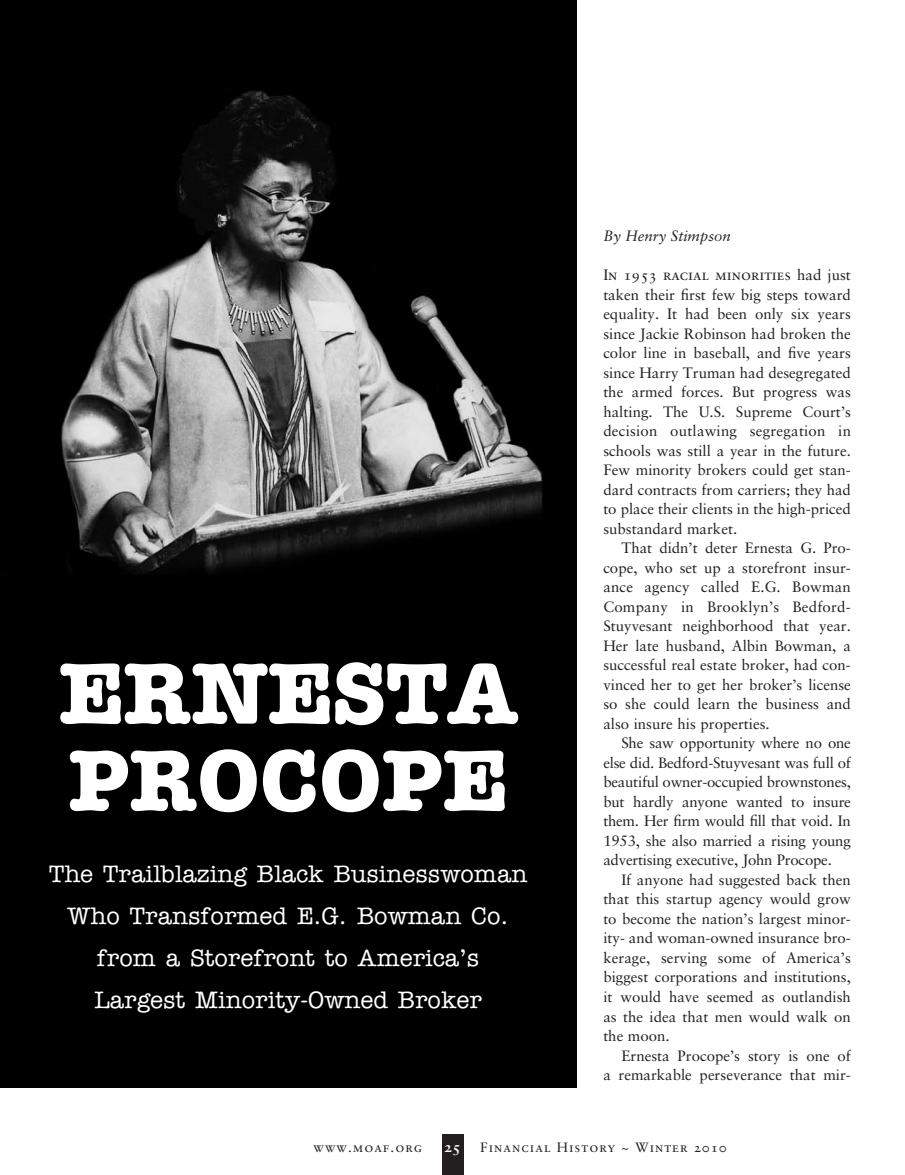
<style>
.page{position:relative;width:905px;height:1175px;background:#fff}
.page>*{position:absolute;margin:0;border:0;box-sizing:border-box;transform-origin:0 0}
.Headline{font:700 87px/87px "American Typewriter";color:#fff}
.Headline-2{font:500 24px/42px "American Typewriter";color:#fff;text-align:center}
.Text{font:15px/19.5px "Sabon";color:#231f20;text-align:justify}
.Text_1{font:15px/19.5px "Sabon";color:#231f20;text-align:justify}
.Byline{font:italic 15px "Sabon";color:#231f20}
.t1{font:15px "Sabon Bold Os F";color:#fff}
.t2{font:13.5px "Sabon Roman SC";letter-spacing:.075em;color:#231f20}
.s1{font-family:"Sabon Roman SC"}
</style>
<div class="page">
<div style="left:442px;top:1134px;width:21px;height:40px;background:#231f20"></div>
<img style="left:0;top:0;width:576px;height:1088px">
<p class="Headline" style="left:59px;top:650px;width:459px">ERNESTA<br>PROCOPE</p>
<p class="Headline-2" style="left:49px;top:853px;width:479px">The Trailblazing Black Businesswoman Who Transformed E.G. Bowman Co. from a Storefront to America’s Largest Minority-Owned Broker</p>
<p class="Byline" style="left:603px;top:227px;width:129px">By Henry Stimpson</p>
<p class="Text_1" style="left:603px;top:265px;width:249px"><span class="s1">In 1953 racial minorities</span> had just taken their first few big steps toward equality. It had been only six years since Jackie Robinson had broken the color line in baseball, and five years since Harry Truman had desegregated the armed forces. But progress was halting. The U.S. Supreme Court’s decision outlawing segregation in schools was still a year in the future.<br>Few minority brokers could get stan&shy;dard contracts from carriers; they had to place their clients in the high-priced substandard market.</p>
<p class="Text" style="left:603px;top:538px;width:249px;text-indent:18px">That didn’t deter Ernesta G. Pro&shy;cope, who set up a storefront insur&shy;ance agency called E.G. Bowman Company in Brooklyn’s Bedford-Stuyvesant neighborhood that year.<br>Her late husband, Albin Bowman, a successful real estate broker, had con&shy;vinced her to get her broker’s license so she could learn the business and also insure his properties.</p>
<p class="Text" style="left:603px;top:733px;width:249px;text-indent:18px">She saw opportunity where no one else did. Bedford-Stuyvesant was full of beautiful owner-occupied brownstones, but hardly anyone wanted to insure them. Her firm would fill that void. In 1953, she also married a rising young advertising executive, John Procope.</p>
<p class="Text" style="left:603px;top:869px;width:249px;text-indent:18px">If anyone had suggested back then that this startup agency would grow to become the nation’s largest minor&shy;ity- and woman-owned insurance bro&shy;kerage, serving some of America’s biggest corporations and institutions, it would have seemed as outlandish as the idea that men would walk on the moon.</p>
<p class="Text" style="left:603px;top:1045px;width:249px;text-align:right">Ernesta Procope’s story is one of<br>a remarkable perseverance that mir-</p>
<p class="t2" style="left:313px;top:1139px;width:110px">www.moaf.org</p>
<p class="t1" style="left:444px;top:1137px;width:18px">25</p>
<p class="t2" style="left:480px;top:1139px;width:248px">Financial History ~ Winter 2010</p>
</div>
